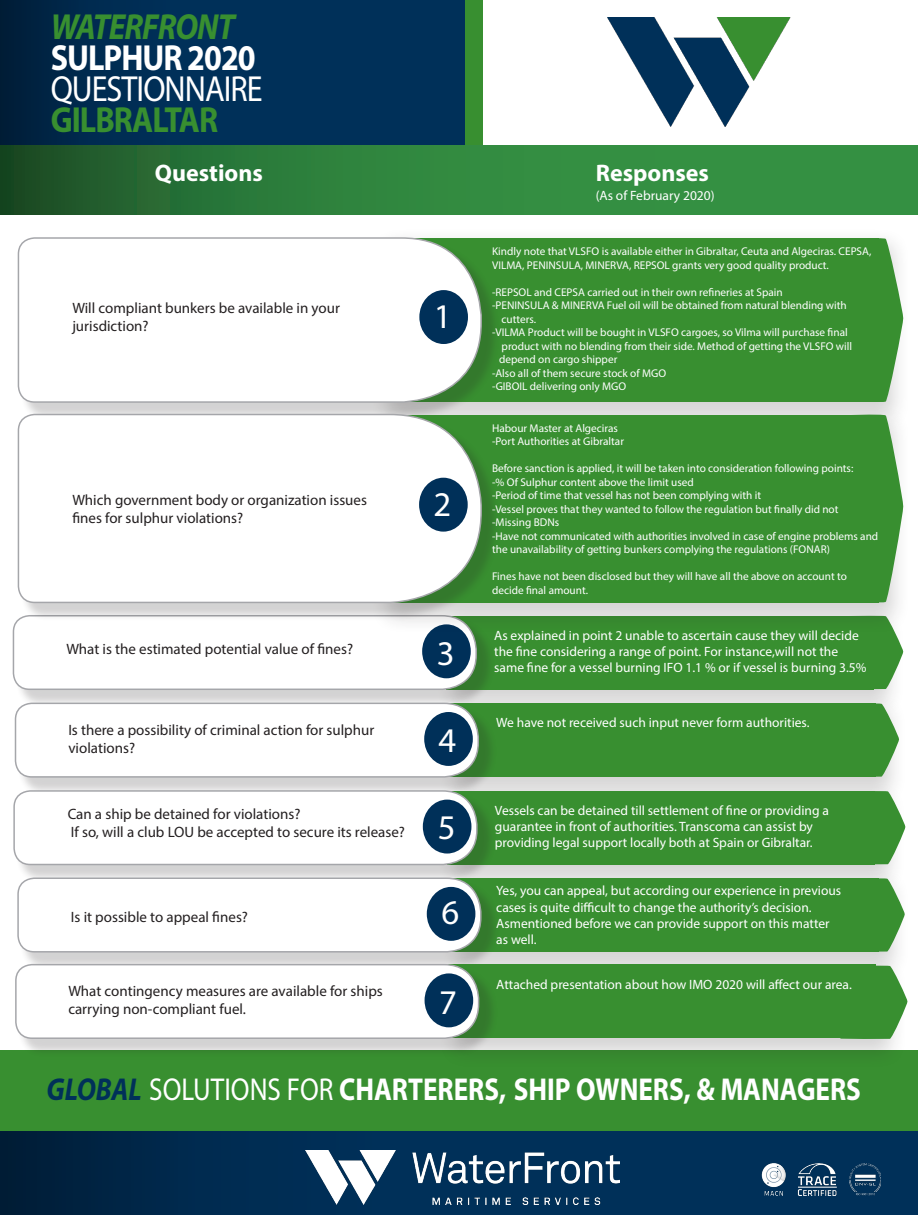
<style>
.page{position:relative;width:918px;height:1215px;background:#fff}
.page>*{position:absolute;margin:0;border:0;box-sizing:border-box;transform-origin:0 0}
.t1{font:36.45px "Myriad Pro";letter-spacing:-.03em;color:#fff;scale:.88 1}
.t2{font:700 36.45px "Myriad Pro";letter-spacing:-.03em;color:#fff;scale:.88 1}
.t3{font:italic 700 36.45px "Myriad Pro";letter-spacing:-.03em;color:#388f30;scale:.88 1}
.t4{font:700 36.45px "Myriad Pro";letter-spacing:-.03em;color:#388f30;scale:.88 1}
.t5{font:34.65px "Myriad Pro";color:#fff}
.t6{font:700 31.8px "Myriad Pro";color:#fff;scale:.86 1}
.t7{font:700 24px "Myriad Pro";color:#fff}
.t8{font:15px/18px "Myriad Pro";color:#231f20}
.t9{font:13.5px/16.2px "Myriad Pro";color:#fff}
.t10{font:11.25px/13.5px "Myriad Pro";color:#fff}
.s1{font-style:italic;color:#003059}
.s2{font-weight:400}
</style>
<div class="page">
<svg style="left:1px;top:1131px;width:917px;height:84px;background:#002b51"></svg>
<img style="left:306px;top:1150px;width:314px;height:54px">
<div style="left:0;top:1051px;width:918px;height:80px;background:#388f30"></div>
<img style="left:754px;top:1161px;width:127px;height:35px">
<img style="left:608px;top:18px;width:182px;height:108px">
<div style="left:0;top:0;width:466px;height:146px;background:#003059"></div>
<div style="left:0;top:0;width:424px;height:146px;background:linear-gradient(to right,#002647,#003460)"></div>
<div style="left:466px;top:0;width:17px;height:146px;background:#388f30"></div>
<svg style="left:0;top:146px;width:918px;height:68px;background:#2d7f3b"></svg>
<div style="left:370px;top:227px;width:541px;height:207px;background:#231f20;opacity:.2"></div>
<div style="left:381px;top:238px;width:498px;height:164px;background:#388f30"></div>
<div style="left:20px;top:240px;width:481px;height:181px;background:#231f20;opacity:.2"></div>
<svg style="left:17px;top:237px;width:466px;height:167px"></svg>
<svg style="left:836px;top:237px;width:67px;height:166px"></svg>
<div style="left:419px;top:290px;width:49px;height:54px;background:#003059;border-radius:50%"></div>
<div style="left:435px;top:605px;width:471px;height:116px;background:#231f20;opacity:.2"></div>
<div style="left:446px;top:616px;width:428px;height:73px;background:#388f30"></div>
<div style="left:15px;top:617px;width:481px;height:92px;background:#231f20;opacity:.2"></div>
<svg style="left:12px;top:617px;width:466px;height:74px"></svg>
<svg style="left:874px;top:634px;width:29px;height:55px"></svg>
<div style="left:422px;top:624px;width:49px;height:54px;background:#003059;border-radius:50%"></div>
<div style="left:437px;top:692px;width:471px;height:117px;background:#231f20;opacity:.2"></div>
<div style="left:449px;top:703px;width:427px;height:74px;background:#388f30"></div>
<div style="left:17px;top:705px;width:481px;height:91px;background:#231f20;opacity:.2"></div>
<svg style="left:14px;top:702px;width:466px;height:76px"></svg>
<svg style="left:876px;top:703px;width:23px;height:74px"></svg>
<div style="left:424px;top:712px;width:49px;height:54px;background:#003059;border-radius:50%"></div>
<div style="left:436px;top:780px;width:470px;height:117px;background:#231f20;opacity:.2"></div>
<div style="left:447px;top:791px;width:427px;height:73px;background:#388f30"></div>
<div style="left:16px;top:793px;width:480px;height:91px;background:#231f20;opacity:.2"></div>
<svg style="left:13px;top:789px;width:465px;height:77px"></svg>
<svg style="left:838px;top:791px;width:67px;height:74px"></svg>
<div style="left:423px;top:800px;width:48px;height:54px;background:#003059;border-radius:50%"></div>
<div style="left:440px;top:867px;width:470px;height:117px;background:#231f20;opacity:.2"></div>
<div style="left:451px;top:878px;width:427px;height:74px;background:#388f30"></div>
<div style="left:20px;top:880px;width:480px;height:91px;background:#231f20;opacity:.2"></div>
<svg style="left:17px;top:877px;width:465px;height:76px"></svg>
<svg style="left:878px;top:878px;width:27px;height:74px"></svg>
<div style="left:427px;top:887px;width:48px;height:54px;background:#003059;border-radius:50%"></div>
<div style="left:438px;top:954px;width:470px;height:116px;background:#231f20;opacity:.2"></div>
<div style="left:449px;top:965px;width:427px;height:73px;background:#388f30"></div>
<div style="left:18px;top:966px;width:480px;height:92px;background:#231f20;opacity:.2"></div>
<svg style="left:15px;top:963px;width:465px;height:77px"></svg>
<svg style="left:840px;top:965px;width:67px;height:74px"></svg>
<div style="left:425px;top:973px;width:48px;height:54px;background:#003059;border-radius:50%"></div>
<div style="left:370px;top:404px;width:541px;height:230px;background:#231f20;opacity:.2"></div>
<div style="left:381px;top:415px;width:498px;height:187px;background:#388f30"></div>
<div style="left:20px;top:416px;width:481px;height:206px;background:#231f20;opacity:.2"></div>
<svg style="left:17px;top:413px;width:466px;height:191px"></svg>
<svg style="left:836px;top:414px;width:67px;height:189px"></svg>
<div style="left:419px;top:478px;width:49px;height:54px;background:#003059;border-radius:50%"></div>
<p class="t3" style="left:51px;top:4px;width:211px">WATERFRONT</p>
<p class="t2" style="left:51px;top:34px;width:235px">SULPHUR 2020</p>
<p class="t1" style="left:51px;top:67px;width:242px">QUESTIONNAIRE</p>
<p class="t4" style="left:51px;top:96px;width:192px">GILBRALTAR</p>
<p class="t7" style="left:155px;top:157px;width:110px">Questions</p>
<p class="t7" style="left:596px;top:157px;width:115px">Responses</p>
<p class="t9" style="left:596px;top:188px;width:120px">(As of February 2020)</p>
<p class="t8" style="left:72px;top:299px;width:269px">Will compliant bunkers be available in your</p>
<p class="t8" style="left:72px;top:317px;width:78px">jurisdiction?</p>
<p class="t5" style="left:434px;top:295px;width:19px">1</p>
<p class="t10" style="left:492px;top:245px;width:381px">Kindly note that VLSFO is available either in Gibraltar, Ceuta and Algeciras. CEPSA,<br>VILMA, PENINSULA, MINERVA, REPSOL grants very good quality product.</p>
<p class="t10" style="left:492px;top:285px;width:292px">-REPSOL and CEPSA carried out in their own refineries at Spain</p>
<p class="t10" style="left:492px;top:299px;width:356px">-PENINSULA &amp; MINERVA Fuel oil will be obtained from natural blending with</p>
<p class="t10" style="left:502px;top:312px;width:36px">cutters.</p>
<p class="t10" style="left:492px;top:326px;width:357px">-VILMA Product will be bought in VLSFO cargoes, so Vilma will purchase final</p>
<p class="t10" style="left:502px;top:339px;width:352px">product with no blending from their side. Method of getting the VLSFO will</p>
<p class="t10" style="left:499px;top:353px;width:120px">depend on cargo shipper</p>
<p class="t10" style="left:492px;top:366px;width:176px">-Also all of them secure stock of MGO</p>
<p class="t10" style="left:492px;top:380px;width:136px">-GIBOIL delivering only MGO</p>
<p class="t8" style="left:72px;top:491px;width:296px">Which government body or organization issues fines for sulphur violations?</p>
<p class="t5" style="left:434px;top:483px;width:19px">2</p>
<p class="t10" style="left:492px;top:421px;width:128px">Habour Master at Algeciras</p>
<p class="t10" style="left:492px;top:435px;width:133px">-Port Authorities at Gibraltar</p>
<p class="t10" style="left:492px;top:462px;width:363px">Before sanction is applied, it will be taken into consideration following points:</p>
<p class="t10" style="left:492px;top:475px;width:203px">-% Of Sulphur content above the limit used</p>
<p class="t10" style="left:492px;top:489px;width:271px">-Period of time that vessel has not been complying with it</p>
<p class="t10" style="left:492px;top:502px;width:348px">-Vessel proves that they wanted to follow the regulation but finally did not</p>
<p class="t10" style="left:492px;top:516px;width:69px">-Missing BDNs</p>
<p class="t10" style="left:492px;top:529px;width:388px">-Have not communicated with authorities involved in case of engine problems and the unavailability of getting bunkers complying the regulations (FONAR)</p>
<p class="t10" style="left:492px;top:570px;width:356px">Fines have not been disclosed but they will have all the above on account to decide final amount.</p>
<p class="t8" style="left:66px;top:640px;width:288px">What is the estimated potential value of fines?</p>
<p class="t5" style="left:437px;top:632px;width:19px">3</p>
<p class="t9" style="left:494px;top:627px;width:366px">As explained in point 2 unable to ascertain cause they will decide the fine considering a range of point. For instance,will not the</p>
<p class="t9" style="left:494px;top:659px;width:374px">same fine for a vessel burning IFO 1.1 % or if vessel is burning 3.5%</p>
<p class="t8" style="left:68px;top:720px;width:307px">Is there a possibility of criminal action for sulphur violations?</p>
<p class="t9" style="left:496px;top:715px;width:315px">We have not received such input never form authorities.</p>
<p class="t5" style="left:438px;top:719px;width:19px">4</p>
<p class="t8" style="left:68px;top:805px;width:234px">Can a ship be detained for violations?</p>
<p class="t8" style="left:71px;top:823px;width:336px">If so, will a club LOU be accepted to secure its release?</p>
<p class="t8" style="left:71px;top:908px;width:179px">Is it possible to appeal fines?</p>
<p class="t5" style="left:438px;top:806px;width:19px">5</p>
<p class="t5" style="left:442px;top:891px;width:19px">6</p>
<p class="t9" style="left:495px;top:802px;width:335px">Vessels can be detained till settlement of fine or providing a</p>
<p class="t9" style="left:495px;top:818px;width:320px">guarantee in front of authorities. Transcoma can assist by</p>
<p class="t9" style="left:495px;top:835px;width:319px">providing legal support locally both at Spain or Gibraltar.</p>
<p class="t9" style="left:496px;top:883px;width:346px">Yes, you can appeal, but according our experience in previous cases is quite difficult to change the authority’s decision.</p>
<p class="t9" style="left:496px;top:915px;width:335px">Asmentioned before we can provide support on this matter</p>
<p class="t9" style="left:496px;top:931px;width:42px">as well.</p>
<p class="t8" style="left:68px;top:982px;width:316px">What contingency measures are available for ships carrying non-compliant fuel.</p>
<p class="t9" style="left:496px;top:977px;width:357px">Attached presentation about how IMO 2020 will affect our area.</p>
<p class="t5" style="left:439px;top:981px;width:19px">7</p>
<p class="t6" style="left:46px;top:1068px;width:949px"><span class="s1">GLOBAL</span> <span class="s2">SOLUTIONS FOR</span> CHARTERERS, SHIP OWNERS, &amp; MANAGERS</p>
</div>
